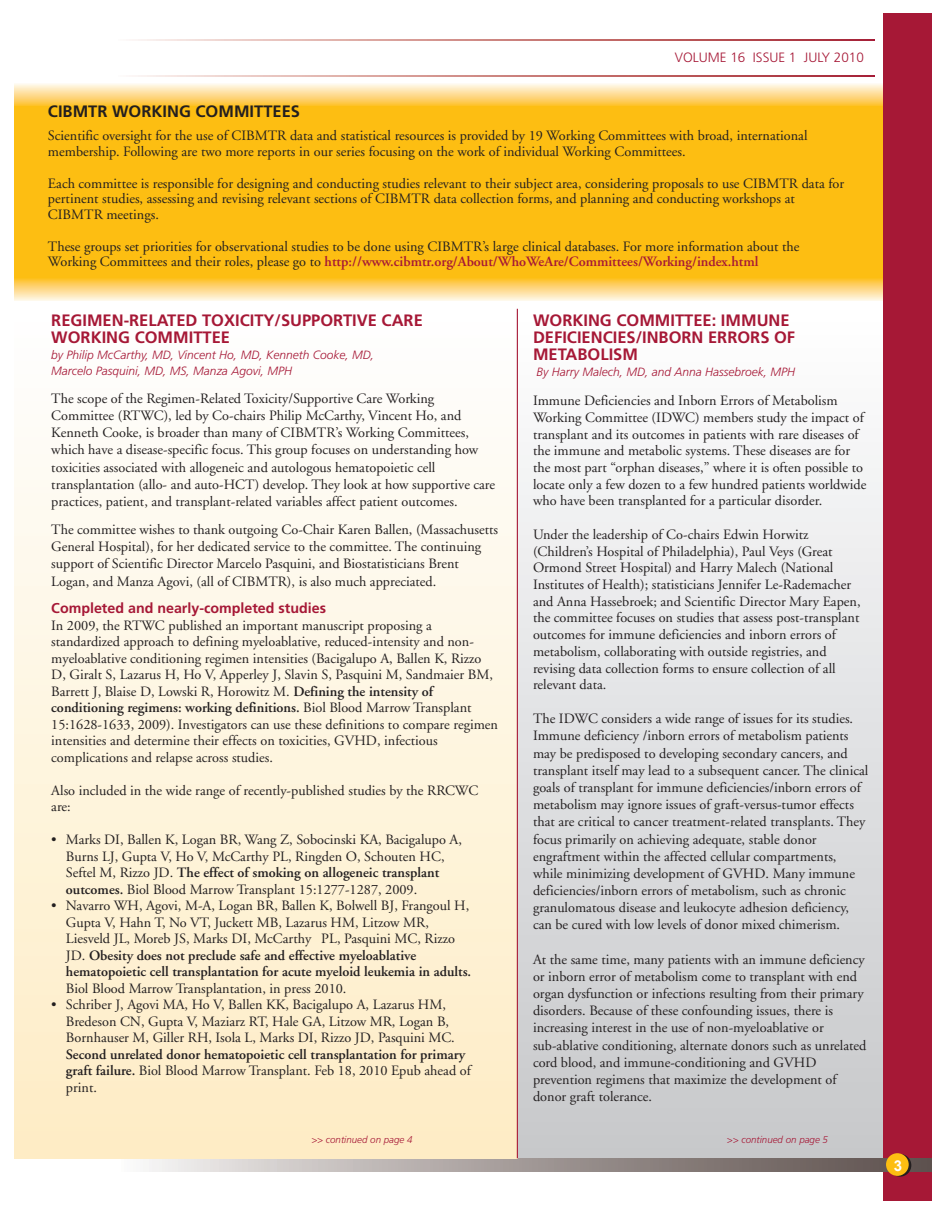
<style>
.page{position:relative;width:945px;height:1215px;background:#fff}
.page>*{position:absolute;margin:0;border:0;box-sizing:border-box;transform-origin:0 0}
.t1{font:700 16.5px/16.8px "Frutiger";color:#a61836}
.t2{font:700 16.5px "Frutiger";color:#231f20}
.t3{font:700 15px "Arial";color:#fff}
.t4{font:14.25px/17.1px "Adobe Garamond";color:#231f20}
.t5{font:600 14.25px/16.5px "Adobe Garamond";color:#231f20}
.t6{font:700 14.25px "Frutiger";color:#a61836}
.t7{font:300 13.5px "Frutiger";color:#a61836}
.t8{font:italic 300 12px/15.6px "Frutiger";color:#a61836}
.t9{font:italic 300 9.75px "Frutiger";color:#a61836}
.s1{font-weight:600;color:#a61836}
.s2{font-weight:600}
.s3{font-weight:400}
</style>
<div class="page">
<div style="left:517px;top:319px;width:386px;height:847px;background:linear-gradient(to bottom,#fdfefe,#c6c7c9)"></div>
<div style="left:14px;top:95px;width:870px;height:200px;background:#fdbe12"></div>
<svg style="left:14px;top:84px;width:869px;height:21px;background:#fedc92"></svg>
<svg style="left:14px;top:279px;width:869px;height:21px;background:#feda89"></svg>
<div style="left:883px;top:14px;width:49px;height:1188px;background:#a61836"></div>
<svg style="left:122px;top:1158px;width:810px;height:14px;background:#a8a09d"></svg>
<div style="left:15px;top:319px;width:502px;height:839px;background:linear-gradient(to bottom,#fefefe,#feecc4)"></div>
<svg style="left:138px;top:39px;width:736px;height:2px"></svg>
<svg style="left:138px;top:75px;width:736px;height:2px"></svg>
<hr style="left:517px;top:309px;width:1px;height:849px;background:#a61836">
<svg style="left:889px;top:1154px;width:22px;height:23px"></svg>
<div style="left:886px;top:1153px;width:23px;height:23px;background:#fdbe12;border-radius:50%"></div>
<p class="t7" style="left:675px;top:52px;width:191px">VOLUME 16 ISSUE 1 JULY 2010</p>
<p class="t2" style="left:48px;top:105px;width:254px">CIBMTR WORKING COMMITTEES</p>
<p class="t4" style="left:48px;top:129px;width:761px;line-height:15.8px">Scientific oversight for the use of CIBMTR data and statistical resources is provided by 19 Working Committees with broad, international membership. Following are two more reports in our series focusing on the work of individual Working Committees.</p>
<p class="t4" style="left:48px;top:176px;width:798px;line-height:15.8px">Each committee is responsible for designing and conducting studies relevant to their subject area, considering proposals to use CIBMTR data for pertinent studies, assessing and revising relevant sections of CIBMTR data collection forms, and planning and conducting workshops at<br>CIBMTR meetings.</p>
<p class="t4" style="left:48px;top:239px;width:753px;line-height:15.8px">These groups set priorities for observational studies to be done using CIBMTR’s large clinical databases. For more information about the<br>Working Committees and their roles, please go to <span class="s1">http://www.cibmtr.org/About/WhoWeAre/Committees/Working/index.html</span></p>
<p class="t1" style="left:51px;top:313px;width:373px;line-height:17.2px">REGIMEN-RELATED TOXICITY/SUPPORTIVE CARE<br>WORKING COMMITTEE</p>
<p class="t8" style="left:51px;top:348px;width:324px">by Philip McCarthy, MD, Vincent Ho, MD, Kenneth Cooke, MD,<br>Marcelo Pasquini, MD, MS, Manza Agovi, MPH</p>
<p class="t4" style="left:51px;top:391px;width:445px">The scope of the Regimen-Related Toxicity/Supportive Care Working Committee (RTWC), led by Co-chairs Philip McCarthy, Vincent Ho, and Kenneth Cooke, is broader than many of CIBMTR’s Working Committees, which have a disease-specific focus. This group focuses on understanding how toxicities associated with allogeneic and autologous hematopoietic cell transplantation (allo- and auto-HCT) develop. They look at how supportive care practices, patient, and transplant-related variables affect patient outcomes.</p>
<p class="t4" style="left:51px;top:522px;width:448px">The committee wishes to thank outgoing Co-Chair Karen Ballen, (Massachusetts General Hospital), for her dedicated service to the committee. The continuing support of Scientific Director Marcelo Pasquini, and Biostatisticians Brent Logan, and Manza Agovi, (all of CIBMTR), is also much appreciated.</p>
<p class="t6" style="left:51px;top:603px;width:276px">Completed and nearly-completed studies</p>
<p class="t4" style="left:51px;top:618px;width:448px;line-height:16.5px">In 2009, the RTWC published an important manuscript proposing a standardized approach to defining myeloablative, reduced-intensity and non&shy;myeloablative conditioning regimen intensities (Bacigalupo A, Ballen K, Rizzo D, Giralt S, Lazarus H, Ho V, Apperley J, Slavin S, Pasquini M, Sandmaier BM, Barrett J, Blaise D, Lowski R, Horowitz M. <span class="s2">Defining the intensity of conditioning regimens: working definitions.</span> Biol Blood Marrow Transplant 15:1628-1633, 2009). Investigators can use these definitions to compare regimen intensities and determine their effects on toxicities, GVHD, infectious complications and relapse across studies.</p>
<p class="t4" style="left:51px;top:783px;width:429px;line-height:16.5px">Also included in the wide range of recently-published studies by the RRCWC are:</p>
<p class="t4" style="left:66px;top:833px;width:398px;line-height:16.5px;text-indent:-15px">• Marks DI, Ballen K, Logan BR, Wang Z, Sobocinski KA, Bacigalupo A, Burns LJ, Gupta V, Ho V, McCarthy PL, Ringden O, Schouten HC, Seftel M, Rizzo JD. <span class="s2">The effect of smoking on allogeneic transplant outcomes.</span> Biol Blood Marrow Transplant 15:1277-1287, 2009.</p>
<p class="t4" style="left:66px;top:899px;width:407px;line-height:16.5px;text-indent:-15px">• Navarro WH, Agovi, M-A, Logan BR, Ballen K, Bolwell BJ, Frangoul H, Gupta V, Hahn T, No VT, Juckett MB, Lazarus HM, Litzow MR, Liesveld JL, Moreb JS, Marks DI, McCarthy PL, Pasquini MC, Rizzo JD. <span class="s2">Obesity does not preclude safe and effective myeloablative hematopoietic cell transplantation for acute myeloid leukemia in adults.</span></p>
<p class="t4" style="left:66px;top:981px;width:282px">Biol Blood Marrow Transplantation, in press 2010.</p>
<p class="t4" style="left:66px;top:998px;width:390px;line-height:16.5px;text-indent:-15px">• Schriber J, Agovi MA, Ho V, Ballen KK, Bacigalupo A, Lazarus HM,<br>Bredeson CN, Gupta V, Maziarz RT, Hale GA, Litzow MR, Logan B,<br>Bornhauser M, Giller RH, Isola L, Marks DI, Rizzo JD, Pasquini MC.</p>
<p class="t5" style="left:66px;top:1047px;width:406px">Second unrelated donor hematopoietic cell transplantation for primary graft failure. <span class="s3">Biol Blood Marrow Transplant. Feb 18, 2010 Epub ahead of print.</span></p>
<p class="t1" style="left:533px;top:313px;width:264px">WORKING COMMITTEE: IMMUNE<br>DEFICIENCIES/INBORN ERRORS OF<br>METABOLISM</p>
<p class="t8" style="left:536px;top:365px;width:260px">By Harry Malech, MD, and Anna Hassebroek, MPH</p>
<p class="t4" style="left:533px;top:393px;width:335px;line-height:16.6px">Immune Deficiencies and Inborn Errors of Metabolism Working Committee (IDWC) members study the impact of transplant and its outcomes in patients with rare diseases of the immune and metabolic systems. These diseases are for the most part “orphan diseases,” where it is often possible to locate only a few dozen to a few hundred patients worldwide who have been transplanted for a particular disorder.</p>
<p class="t4" style="left:533px;top:527px;width:329px;line-height:16.6px">Under the leadership of Co-chairs Edwin Horwitz (Children’s Hospital of Philadelphia), Paul Veys (Great Ormond Street Hospital) and Harry Malech (National Institutes of Health); statisticians Jennifer Le-Rademacher and Anna Hassebroek; and Scientific Director Mary Eapen, the committee focuses on studies that assess post-transplant outcomes for immune deficiencies and inborn errors of metabolism, collaborating with outside registries, and revising data collection forms to ensure collection of all relevant data.</p>
<p class="t4" style="left:533px;top:711px;width:337px">The IDWC considers a wide range of issues for its studies.<br>Immune deficiency /inborn errors of metabolism patients may be predisposed to developing secondary cancers, and transplant itself may lead to a subsequent cancer. The clinical goals of transplant for immune deficiencies/inborn errors of metabolism may ignore issues of graft-versus-tumor effects that are critical to cancer treatment-related transplants. They focus primarily on achieving adequate, stable donor engraftment within the affected cellular compartments, while minimizing development of GVHD. Many immune deficiencies/inborn errors of metabolism, such as chronic granulomatous disease and leukocyte adhesion deficiency, can be cured with low levels of donor mixed chimerism.</p>
<p class="t4" style="left:533px;top:952px;width:335px">At the same time, many patients with an immune deficiency or inborn error of metabolism come to transplant with end organ dysfunction or infections resulting from their primary disorders. Because of these confounding issues, there is increasing interest in the use of non-myeloablative or sub-ablative conditioning, alternate donors such as unrelated cord blood, and immune-conditioning and GVHD prevention regimens that maximize the development of donor graft tolerance.</p>
<p class="t9" style="left:311px;top:1136px;width:103px">&gt;&gt; continued on page 4</p>
<p class="t9" style="left:727px;top:1136px;width:103px">&gt;&gt; continued on page 5</p>
<p class="t3" style="left:894px;top:1157px;width:10px">3</p>
</div>
